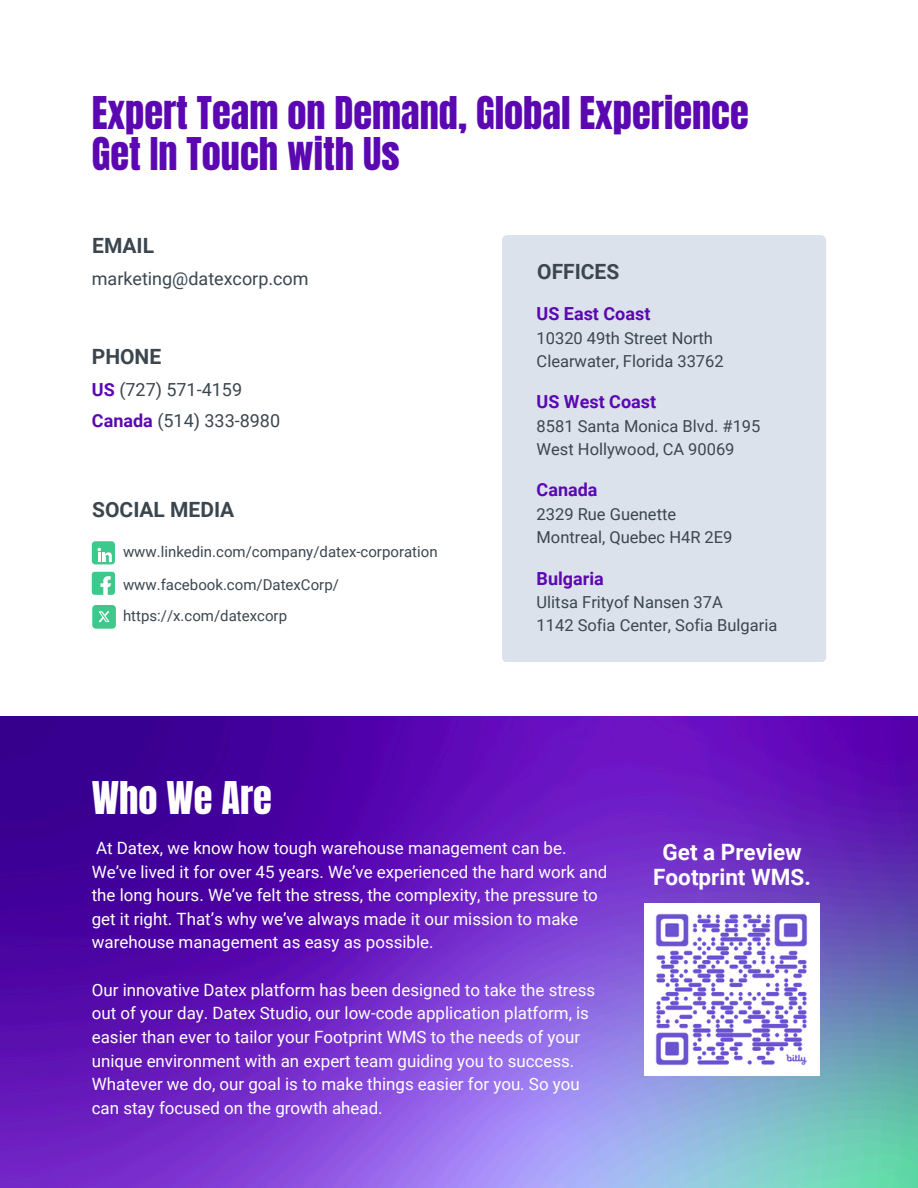
<style>
.page{position:relative;width:918px;height:1188px;background:#fff}
.page>*{position:absolute;margin:0;border:0;box-sizing:border-box;transform-origin:0 0}
.t1{font:38.4px/41.7px "Anton";color:#5b08b2}
.t2{font:38.4px "Anton";color:#fff}
.t3{font:700 22.5px/24.8px "Roboto";color:#fff;text-align:center}
.t4{font:700 21px "Roboto";color:#3b464f}
.t5{font:18px "Roboto";color:#3b464f}
.t6{font:700 18px "Roboto";color:#5b08b2}
.t7{font:16.95px/23.7px "Roboto";color:#fff}
.t8{font:16.5px/22.5px "Roboto";color:#3b464f}
.t9{font:15px "Roboto";color:#3b464f}
.s1{font-weight:700;color:#5b08b2}
</style>
<div class="page">
<img style="left:0;top:717px;width:918px;height:471px">
<div style="left:502px;top:235px;width:324px;height:427px;background:#dce2ec"></div>
<svg style="left:92px;top:572px;width:23px;height:23px"></svg>
<div style="left:92px;top:541px;width:23px;height:23px;background:#3dc88c;border-radius:4px"></div>
<svg style="left:98px;top:548px;width:14px;height:14px"></svg>
<div style="left:92px;top:605px;width:24px;height:24px;background:#3dc88c;border-radius:4px"></div>
<svg style="left:98px;top:611px;width:12px;height:12px"></svg>
<img style="left:644px;top:904px;width:176px;height:172px">
<h4 class="t1" style="left:92px;top:92px;width:658px">Expert Team on Demand, Global Experience<br>Get In Touch with Us</h4>
<p class="t4" style="left:92px;top:233px;width:63px">EMAIL</p>
<p class="t5" style="left:92px;top:269px;width:218px">marketing@datexcorp.com</p>
<p class="t4" style="left:92px;top:344px;width:71px">PHONE</p>
<p class="t5" style="left:92px;top:380px;width:152px"><span class="s1">US</span> (727) 571-4159</p>
<h2 class="t5" style="left:92px;top:411px;width:190px"><span class="s1">Canada</span> (514) 333-8980</h2>
<h5 class="t4" style="left:92px;top:497px;width:144px">SOCIAL MEDIA</h5>
<h5 class="t9" style="left:123px;top:543px;width:316px">www.linkedin.com/company/datex-corporation</h5>
<h5 class="t9" style="left:123px;top:576px;width:217px">www.facebook.com/DatexCorp/</h5>
<h5 class="t9" style="left:123px;top:607px;width:166px">https://x.com/datexcorp</h5>
<h1 class="t2" style="left:92px;top:770px;width:182px">Who We Are</h1>
<p class="t4" style="left:537px;top:259px;width:84px">OFFICES</p>
<h5 class="t6" style="left:537px;top:304px;width:115px">US East Coast</h5>
<h5 class="t8" style="left:537px;top:327px;width:189px">10320 49th Street North<br>Clearwater, Florida 33762</h5>
<h2 class="t6" style="left:537px;top:392px;width:121px">US West Coast</h2>
<h2 class="t8" style="left:537px;top:415px;width:225px">8581 Santa Monica Blvd. #195<br>West Hollywood, CA 90069</h2>
<p class="t6" style="left:537px;top:480px;width:62px">Canada</p>
<p class="t8" style="left:537px;top:503px;width:197px">2329 Rue Guenette<br>Montreal, Quebec H4R 2E9</p>
<p class="t6" style="left:537px;top:568px;width:69px">Bulgaria</p>
<p class="t8" style="left:537px;top:591px;width:242px">Ulitsa Frityof Nansen 37A<br>1142 Sofia Center, Sofia Bulgaria</p>
<h5 class="t7" style="left:92px;top:836px;width:517px">At Datex, we know how tough warehouse management can be.<br>We’ve lived it for over 45 years. We’ve experienced the hard work and the long hours. We’ve felt the stress, the complexity, the pressure to get it right. That’s why we’ve always made it our mission to make warehouse management as easy as possible.</h5>
<h2 class="t7" style="left:92px;top:978px;width:505px">Our innovative Datex platform has been designed to take the stress out of your day. Datex Studio, our low-code application platform, is easier than ever to tailor your Footprint WMS to the needs of your unique environment with an expert team guiding you to success.<br>Whatever we do, our goal is to make things easier for you. So you can stay focused on the growth ahead.</h2>
<h2 class="t3" style="left:653px;top:840px;width:159px">Get a Preview<br>Footprint WMS.</h2>
</div>
